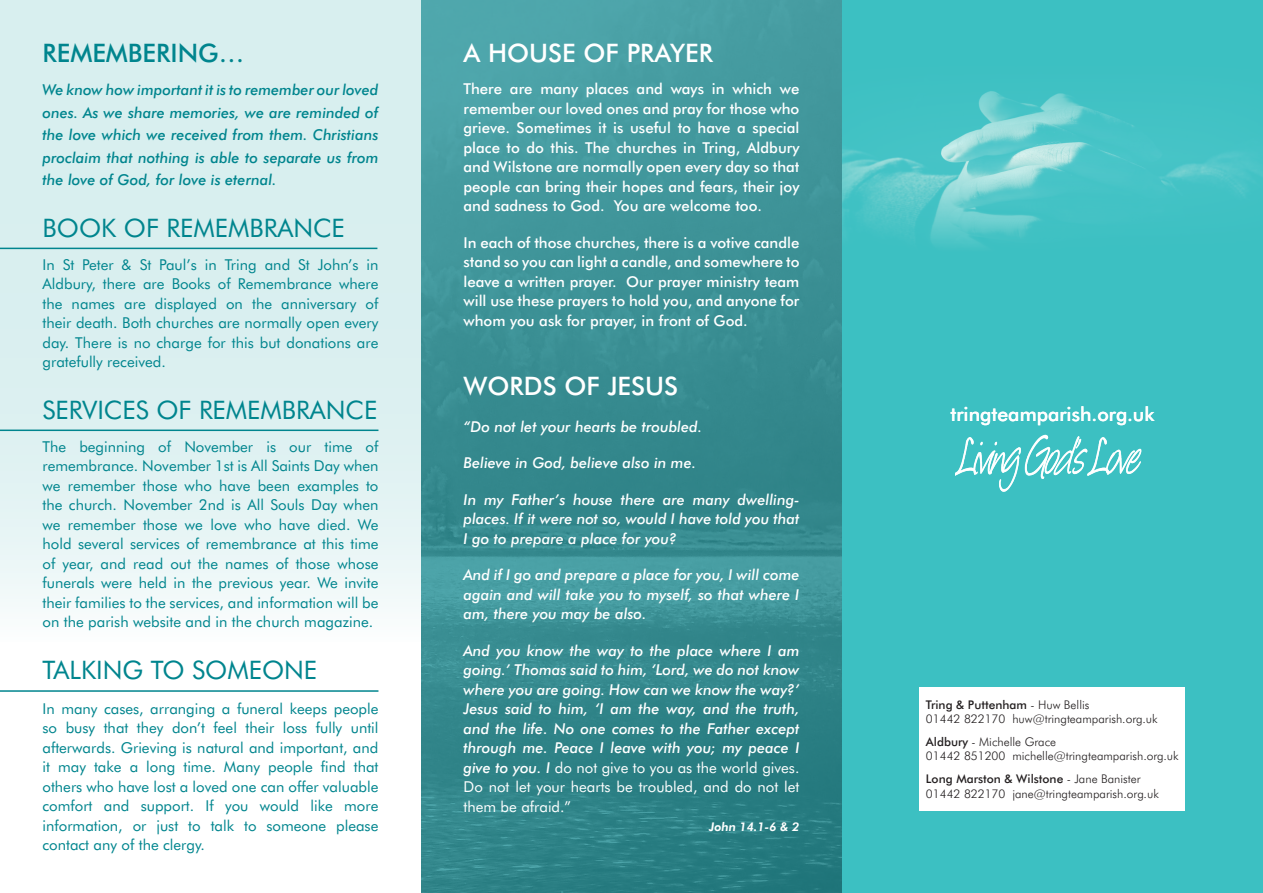
<style>
.page{position:relative;width:1263px;height:893px;background:#fff}
.page>*{position:absolute;margin:0;border:0;box-sizing:border-box;transform-origin:0 0}
.t1{font:25.5px "Futura BT";color:#00858e}
.t2{font:500 25.5px "Futura BT";color:#fff}
.t3{font:500 25.5px "Futura BT";color:#00858e}
.t4{font:500 19.5px "Futura BT";color:#fff}
.t5{font:15px/19.5px "Futura BT";color:#00858e;text-align:justify}
.t6{font:italic 500 15px/19.5px "Futura BT";color:#fff;text-align:justify}
.t7{font:500 15px/19.5px "Futura BT";color:#fff;text-align:justify}
.t8{font:italic 500 15px/22.5px "Futura BT";color:#00858e;text-align:justify}
.t9{font:300 12px/14.4px "Futura BT";color:#231f20}
.t10{font:italic 800 12px "Futura BT";color:#fff}
.s1{font-weight:400;font-style:normal}
.s2{font-weight:500}
</style>
<div class="page">
<div style="left:0;top:0;width:421px;height:642px;background:linear-gradient(to bottom,#d1ecec,#ecf7f7)"></div>
<svg style="left:421px;top:0;width:421px;height:893px;background:#398e93"></svg>
<hr style="left:0;top:248px;width:377px;height:1px;background:#00858e">
<hr style="left:0;top:430px;width:378px;height:1px;background:#00858e">
<hr style="left:0;top:690px;width:378px;height:2px;background:#00858e">
<div style="left:842px;top:0;width:421px;height:893px;background:#3cc0c2"></div>
<img style="left:955px;top:434px;width:187px;height:58px">
<img style="left:842px;top:91px;width:421px;height:156px">
<div style="left:919px;top:687px;width:266px;height:123px;background:#fff"></div>
<p class="t3" style="left:43px;top:37px;width:203px">REMEMBERING…</p>
<p class="t2" style="left:463px;top:37px;width:251px">A HOUSE OF PRAYER</p>
<p class="t7" style="left:463px;top:79px;width:337px">There are many places and ways in which we remember our loved ones and pray for those who grieve. Sometimes it is useful to have a special place to do this. The churches in Tring, Aldbury and Wilstone are normally open every day so that people can bring their hopes and fears, their joy and sadness to God. You are welcome too.</p>
<p class="t7" style="left:463px;top:233px;width:337px">In each of those churches, there is a votive candle stand so you can light a candle, and somewhere to leave a written prayer. Our prayer ministry team will use these prayers to hold you, and anyone for whom you ask for prayer, in front of God.</p>
<p class="t8" style="left:43px;top:79px;width:337px">We know how important it is to remember our loved ones. As we share memories, we are reminded of the love which we received from them. Christians proclaim that nothing is able to separate us from the love of God, for love is eternal.</p>
<p class="t1" style="left:43px;top:212px;width:304px">BOOK OF REMEMBRANCE</p>
<p class="t5" style="left:43px;top:254px;width:337px">In St Peter &amp; St Paul’s in Tring and St John’s in Aldbury, there are Books of Remembrance where the names are displayed on the anniversary of their death. Both churches are normally open every day. There is no charge for this but donations are gratefully received.</p>
<p class="t1" style="left:43px;top:394px;width:336px">SERVICES OF REMEMBRANCE</p>
<p class="t5" style="left:43px;top:436px;width:337px">The beginning of November is our time of remembrance. November 1st is All Saints Day when we remember those who have been examples to the church. November 2nd is All Souls Day when we remember those we love who have died. We hold several services of remembrance at this time of year, and read out the names of those whose funerals were held in the previous year. We invite their families to the services, and information will be on the parish website and in the church magazine.</p>
<p class="t1" style="left:43px;top:654px;width:276px">TALKING TO SOMEONE</p>
<p class="t5" style="left:43px;top:699px;width:337px">In many cases, arranging a funeral keeps people so busy that they don’t feel their loss fully until afterwards. Grieving is natural and important, and it may take a long time. Many people find that others who have lost a loved one can offer valuable comfort and support. If you would like more information, or just to talk to someone please contact any of the clergy.</p>
<p class="t2" style="left:463px;top:371px;width:216px">WORDS OF JESUS</p>
<p class="t6" style="left:463px;top:417px;width:240px">“Do not let your hearts be troubled.</p>
<p class="t6" style="left:463px;top:453px;width:234px">Believe in God, believe also in me.</p>
<p class="t6" style="left:463px;top:490px;width:337px">In my Father’s house there are many dwelling&shy;places. If it were not so, would I have told you that I go to prepare a place for you?</p>
<p class="t6" style="left:463px;top:565px;width:337px">And if I go and prepare a place for you, I will come again and will take you to myself, so that where I am, there you may be also.</p>
<p class="t6" style="left:463px;top:641px;width:337px">And you know the way to the place where I am going.’ Thomas said to him, ‘Lord, we do not know where you are going. How can we know the way?’ Jesus said to him, ‘I am the way, and the truth, and the life. No one comes to the Father except through me. Peace I leave with you; my peace I give to you. I <span class="s1">do not give to you as the world gives.<br>Do not let your hearts be troubled, and do not let them be afraid.”</span></p>
<p class="t10" style="left:709px;top:820px;width:92px">John 14.1-6 &amp; 2</p>
<p class="t4" style="left:950px;top:402px;width:205px">tringteamparish.org.uk</p>
<p class="t9" style="left:926px;top:697px;width:233px"><span class="s2">Tring &amp; Puttenham</span> - Huw Bellis<br>01442 822170 huw@tringteamparish.org.uk</p>
<p class="t9" style="left:926px;top:734px;width:254px"><span class="s2">Aldbury</span> - Michelle Grace<br>01442 851200 michelle@tringteamparish.org.uk</p>
<p class="t9" style="left:926px;top:772px;width:234px"><span class="s2">Long Marston &amp; Wilstone</span> - Jane Banister<br>01442 822170 jane@tringteamparish.org.uk</p>
</div>
